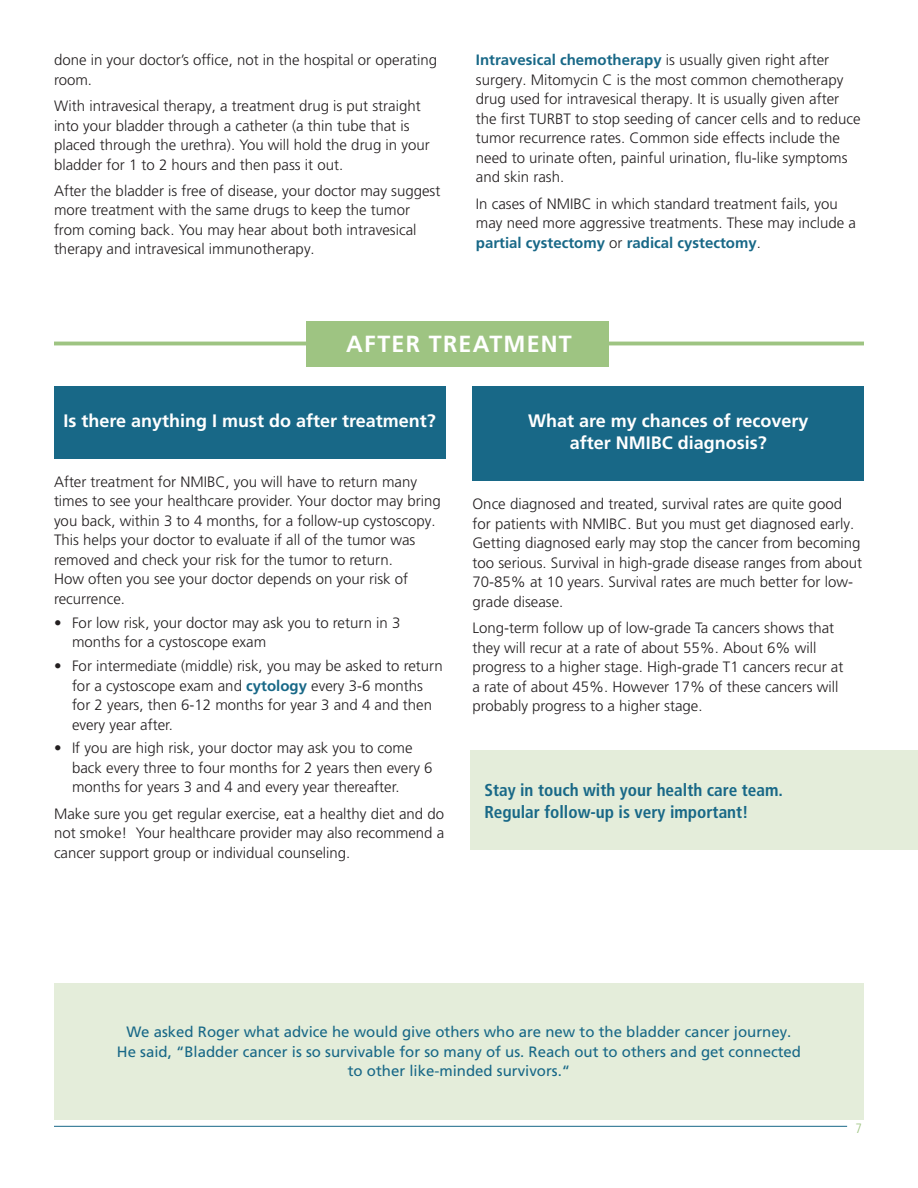
<style>
.page{position:relative;width:918px;height:1188px;background:#fff}
.page>*{position:absolute;margin:0;border:0;box-sizing:border-box;transform-origin:0 0}
.Header2{font:700 23.4px "Frutiger LT Pro";letter-spacing:.05em;color:#fff}
.Header3{font:700 18px/22.5px "Frutiger LT Pro";color:#fff;text-align:center}
.Subhead1{font:700 condensed 17.25px/22.5px "Frutiger LT Pro";color:#186887}
.Body1{font:300 15px/19.5px "Frutiger LT Pro";color:#231f20}
.Tabs{font:300 15px/19.5px "Frutiger LT Pro";color:#231f20}
.Callout_Story{font:15px/19.5px "Frutiger LT Pro";color:#186887;text-align:center}
.t1{font:300 condensed 13.5px "Frutiger LT Pro";color:#9ec482}
.s1{font-weight:700;color:#186887}
</style>
<div class="page">
<hr style="left:54px;top:1126px;width:793px;height:1px;background:#186887">
<div style="left:54px;top:386px;width:392px;height:72px;background:#186887"></div>
<div style="left:472px;top:386px;width:392px;height:95px;background:#186887"></div>
<hr style="left:54px;top:342px;width:810px;height:3px;background:#9ec482">
<div style="left:307px;top:321px;width:302px;height:45px;background:#9ec482"></div>
<div style="left:54px;top:983px;width:810px;height:137px;background:#e4edda"></div>
<div style="left:471px;top:751px;width:447px;height:99px;background:#e4edda"></div>
<p class="Body1" style="left:54px;top:50px;width:385px">done in your doctor’s office, not in the hospital or operating room.</p>
<p class="Body1" style="left:54px;top:96px;width:377px">With intravesical therapy, a treatment drug is put straight into your bladder through a catheter (a thin tube that is placed through the urethra). You will hold the drug in your bladder for 1 to 2 hours and then pass it out.</p>
<p class="Body1" style="left:54px;top:181px;width:388px">After the bladder is free of disease, your doctor may suggest more treatment with the same drugs to keep the tumor from coming back. You may hear about both intravesical therapy and intravesical immunotherapy.</p>
<p class="Body1" style="left:476px;top:50px;width:386px"><span class="s1">Intravesical chemotherapy</span> is usually given right after surgery. Mitomycin C is the most common chemotherapy drug used for intravesical therapy. It is usually given after the first TURBT to stop seeding of cancer cells and to reduce tumor recurrence rates. Common side effects include the need to urinate often, painful urination, flu-like symptoms and skin rash.</p>
<p class="Body1" style="left:476px;top:194px;width:382px">In cases of NMIBC in which standard treatment fails, you may need more aggressive treatments. These may include a <span class="s1">partial cystectomy</span> or <span class="s1">radical cystectomy</span>.</p>
<p class="Header2" style="left:346px;top:330px;width:227px">AFTER TREATMENT</p>
<p class="Header3" style="left:64px;top:409px;width:374px">Is there anything I must do after treatment?</p>
<p class="Body1" style="left:54px;top:472px;width:388px">After treatment for NMIBC, you will have to return many times to see your healthcare provider. Your doctor may bring you back, within 3 to 4 months, for a follow-up cystoscopy.<br>This helps your doctor to evaluate if all of the tumor was removed and check your risk for the tumor to return.<br>How often you see your doctor depends on your risk of recurrence.</p>
<p class="Tabs" style="left:72px;top:613px;width:330px;text-indent:-18px">• For low risk, your doctor may ask you to return in 3 months for a cystoscope exam</p>
<p class="Tabs" style="left:72px;top:656px;width:372px;text-indent:-18px">• For intermediate (middle) risk, you may be asked to return for a cystoscope exam and <span class="s1">cytology</span> every 3-6 months for 2 years, then 6-12 months for year 3 and 4 and then every year after.</p>
<p class="Tabs" style="left:72px;top:739px;width:362px;text-indent:-18px">• If you are high risk, your doctor may ask you to come back every three to four months for 2 years then every 6 months for years 3 and 4 and every year thereafter.</p>
<p class="Body1" style="left:54px;top:804px;width:392px;text-align:justify">Make sure you get regular exercise, eat a healthy diet and do not smoke! Your healthcare provider may also recommend a cancer support group or individual counseling.</p>
<p class="Header3" style="left:528px;top:409px;width:282px">What are my chances of recovery after NMIBC diagnosis?</p>
<p class="Body1" style="left:472px;top:495px;width:391px">Once diagnosed and treated, survival rates are quite good for patients with NMIBC. But you must get diagnosed early.<br>Getting diagnosed early may stop the cancer from becoming too serious. Survival in high-grade disease ranges from about 70-85% at 10 years. Survival rates are much better for low&shy;grade disease.</p>
<p class="Body1" style="left:472px;top:618px;width:372px">Long-term follow up of low-grade Ta cancers shows that they will recur at a rate of about 55%. About 6% will progress to a higher stage. High-grade T1 cancers recur at a rate of about 45%. However 17% of these cancers will probably progress to a higher stage.</p>
<p class="Subhead1" style="left:484px;top:778px;width:300px">Stay in touch with your health care team.<br>Regular follow-up is very important!</p>
<p class="Callout_Story" style="left:117px;top:1023px;width:686px">We asked Roger what advice he would give others who are new to the bladder cancer journey.<br>He said, “Bladder cancer is so survivable for so many of us. Reach out to others and get connected to other like-minded survivors.“</p>
<p class="t1" style="left:856px;top:1120px;width:8px">7</p>
</div>
